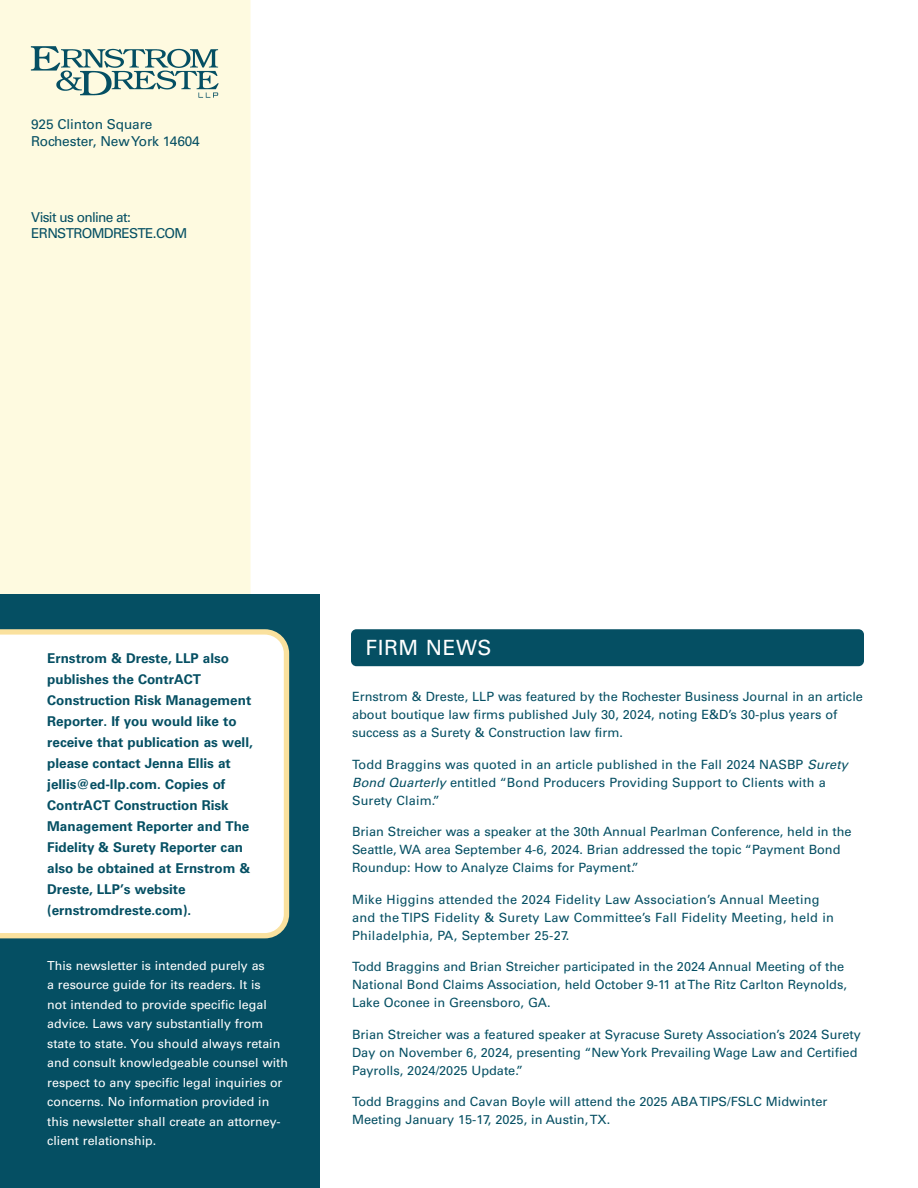
<style>
.page{position:relative;width:918px;height:1188px;background:#fff}
.page>*{position:absolute;margin:0;border:0;box-sizing:border-box;transform-origin:0 0}
.t1{font:21px "Univers LT Std";letter-spacing:.025em;color:#fff}
.t2{font:13.65px/16.5px "Univers LT Std";letter-spacing:-.01em;color:#054f63}
.t3{font:13.65px/16.5px "Univers LT Std";letter-spacing:-.05em;color:#054f63}
.t4{font:700 13.5px/21px "Univers LT Std";color:#054f63}
.t5{font:12.75px/18px "Univers LT Std";color:#054f63}
.t6{font:12.75px/18px "Univers LT Std";letter-spacing:.02em;color:#054f63}
.t7{font:12.45px/19.5px "Univers LT Std";color:#fff}
.s1{font-style:italic}
</style>
<div class="page">
<div style="left:0;top:0;width:251px;height:594px;background:#fefae0"></div>
<img style="left:26px;top:38px;width:207px;height:63px">
<div style="left:0;top:594px;width:320px;height:594px;background:#054f63"></div>
<div style="left:0;top:629px;width:289px;height:309px;background:#fff"></div>
<div style="left:351px;top:629px;width:513px;height:37px;background:#054f63;border-radius:5px"></div>
<p class="t2" style="left:31px;top:116px;width:170px">925 Clinton Square<br>Rochester, New York 14604</p>
<p class="t3" style="left:31px;top:209px;width:157px">Visit us online at:<br>ERNSTROMDRESTE.COM</p>
<p class="t4" style="left:47px;top:648px;width:207px">Ernstrom &amp; Dreste, LLP also publishes the ContrACT<br>Construction Risk Management<br>Reporter. If you would like to receive that publication as well, please contact Jenna Ellis at jellis@ed-llp.com. Copies of<br>ContrACT Construction Risk<br>Management Reporter and The<br>Fidelity &amp; Surety Reporter can also be obtained at Ernstrom &amp;<br>Dreste, LLP’s website (ernstromdreste.com).</p>
<p class="t7" style="left:47px;top:956px;width:242px">This newsletter is intended purely as<br>a resource guide for its readers. It is<br>not intended to provide specific legal advice. Laws vary substantially from state to state. You should always retain and consult knowledgeable counsel with respect to any specific legal inquiries or concerns. No information provided in this newsletter shall create an attorney&shy;client relationship.</p>
<p class="t1" style="left:365px;top:635px;width:128px">FIRM NEWS</p>
<p class="t5" style="left:352px;top:688px;width:512px">Ernstrom &amp; Dreste, LLP was featured by the Rochester Business Journal in an article about boutique law firms published July 30, 2024, noting E&amp;D’s 30-plus years of success as a Surety &amp; Construction law firm.</p>
<p class="t5" style="left:352px;top:755px;width:497px">Todd Braggins was quoted in an article published in the Fall 2024 NASBP <span class="s1">Surety<br>Bond Quarterly</span> entitled “Bond Producers Providing Support to Clients with a<br>Surety Claim.”</p>
<p class="t5" style="left:352px;top:823px;width:501px">Brian Streicher was a speaker at the 30th Annual Pearlman Conference, held in the<br>Seattle, WA area September 4-6, 2024. Brian addressed the topic “Payment Bond<br>Roundup: How to Analyze Claims for Payment.”</p>
<p class="t6" style="left:352px;top:890px;width:483px">Mike Higgins attended the 2024 Fidelity Law Association’s Annual Meeting and the TIPS Fidelity &amp; Surety Law Committee’s Fall Fidelity Meeting, held in<br>Philadelphia, PA, September 25-27.</p>
<p class="t5" style="left:352px;top:958px;width:496px">Todd Braggins and Brian Streicher participated in the 2024 Annual Meeting of the<br>National Bond Claims Association, held October 9-11 at The Ritz Carlton Reynolds,<br>Lake Oconee in Greensboro, GA.</p>
<p class="t5" style="left:352px;top:1025px;width:510px">Brian Streicher was a featured speaker at Syracuse Surety Association’s 2024 Surety<br>Day on November 6, 2024, presenting “New York Prevailing Wage Law and Certified<br>Payrolls, 2024/2025 Update.”</p>
<p class="t5" style="left:352px;top:1093px;width:477px">Todd Braggins and Cavan Boyle will attend the 2025 ABA TIPS/FSLC Midwinter<br>Meeting January 15-17, 2025, in Austin, TX.</p>
</div>
